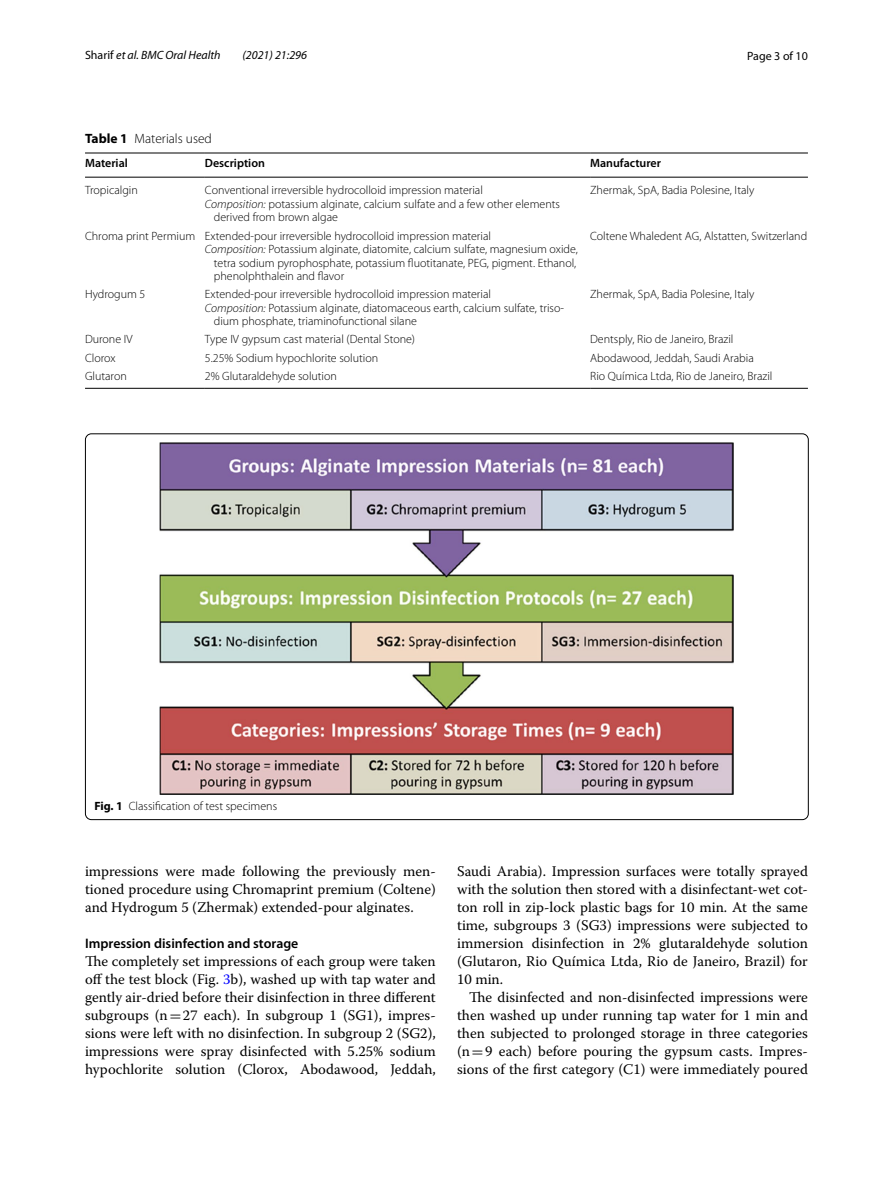
<style>
.page{position:relative;width:893px;height:1187px;background:#fff}
.page>*{position:absolute;margin:0;border:0;box-sizing:border-box;transform-origin:0 0}
.t1{font:14.7px/18px "Warnock Pro";color:#000;text-align:justify}
.t2{font:600 13.8px "Myriad Pro";color:#000}
.t3{font:300 13.5px "Myriad Pro";color:#000}
.t4{font:300 12px "Myriad Pro";color:#000}
.t5{font:italic 12px "Myriad Pro";color:#000}
.t6{font:600 12px "Myriad Pro";color:#000}
.t7{font:12px "Myriad Pro";color:#000}
.s1{font-style:normal}
.s2{font-weight:700}
.s3{font-style:italic}
.s4{color:#00f}
.s5{font-family:"MTSY"}
</style>
<div class="page">
<hr style="left:85px;top:153px;width:120px;height:1px;background:#000">
<hr style="left:85px;top:177px;width:120px;height:1px;background:#000">
<hr style="left:205px;top:153px;width:385px;height:1px;background:#000">
<hr style="left:205px;top:177px;width:385px;height:1px;background:#000">
<hr style="left:590px;top:153px;width:218px;height:1px;background:#000">
<hr style="left:590px;top:177px;width:218px;height:1px;background:#000">
<hr style="left:85px;top:388px;width:120px;height:1px;background:#000">
<hr style="left:205px;top:388px;width:385px;height:1px;background:#000">
<hr style="left:590px;top:388px;width:218px;height:1px;background:#000">
<img style="left:160px;top:443px;width:574px;height:351px">
<p class="t5" style="left:85px;top:48px;width:137px"><span class="s1">Sharif</span> et al. BMC Oral Health</p>
<p class="t5" style="left:242px;top:48px;width:66px">(2021) 21:296</p>
<p class="t7" style="left:747px;top:48px;width:62px">Page 3 of 10</p>
<p class="t3" style="left:85px;top:131px;width:128px"><span class="s2">Table 1</span> Materials used</p>
<p class="t6" style="left:85px;top:156px;width:44px">Material</p>
<p class="t6" style="left:205px;top:156px;width:62px">Description</p>
<p class="t6" style="left:590px;top:156px;width:72px">Manufacturer</p>
<p class="t4" style="left:85px;top:184px;width:54px">Tropicalgin</p>
<p class="t4" style="left:205px;top:184px;width:280px">Conventional irreversible hydrocolloid impression material</p>
<p class="t4" style="left:205px;top:197px;width:357px"><span class="s3">Composition:</span> potassium alginate, calcium sulfate and a few other elements</p>
<p class="t4" style="left:214px;top:211px;width:126px">derived from brown algae</p>
<p class="t4" style="left:590px;top:184px;width:166px">Zhermak, SpA, Badia Polesine, Italy</p>
<p class="t4" style="left:85px;top:229px;width:407px">Chroma print Permium Extended-pour irreversible hydrocolloid impression material</p>
<p class="t4" style="left:205px;top:242px;width:374px"><span class="s3">Composition:</span> Potassium alginate, diatomite, calcium sulfate, magnesium oxide,</p>
<p class="t4" style="left:214px;top:256px;width:364px">tetra sodium pyrophosphate, potassium fluotitanate, PEG, pigment. Ethanol,</p>
<p class="t4" style="left:214px;top:269px;width:132px">phenolphthalein and flavor</p>
<p class="t4" style="left:85px;top:287px;width:62px">Hydrogum 5</p>
<p class="t4" style="left:205px;top:287px;width:288px">Extended-pour irreversible hydrocolloid impression material</p>
<p class="t4" style="left:205px;top:301px;width:361px"><span class="s3">Composition:</span> Potassium alginate, diatomaceous earth, calcium sulfate, triso-</p>
<p class="t4" style="left:214px;top:314px;width:205px">dium phosphate, triaminofunctional silane</p>
<p class="t4" style="left:590px;top:229px;width:219px">Coltene Whaledent AG, Alstatten, Switzerland</p>
<p class="t4" style="left:590px;top:287px;width:166px">Zhermak, SpA, Badia Polesine, Italy</p>
<p class="t4" style="left:85px;top:333px;width:49px">Durone IV</p>
<p class="t4" style="left:205px;top:333px;width:212px">Type IV gypsum cast material (Dental Stone)</p>
<p class="t4" style="left:590px;top:333px;width:145px">Dentsply, Rio de Janeiro, Brazil</p>
<p class="t4" style="left:85px;top:351px;width:32px">Clorox</p>
<p class="t4" style="left:205px;top:351px;width:175px">5.25% Sodium hypochlorite solution</p>
<p class="t4" style="left:590px;top:351px;width:165px">Abodawood, Jeddah, Saudi Arabia</p>
<p class="t4" style="left:85px;top:369px;width:43px">Glutaron</p>
<p class="t4" style="left:205px;top:369px;width:134px">2% Glutaraldehyde solution</p>
<p class="t4" style="left:590px;top:369px;width:184px">Rio Química Ltda, Rio de Janeiro, Brazil</p>
<p class="t4" style="left:94px;top:799px;width:184px"><span class="s2">Fig. 1</span> Classification of test specimens</p>
<p class="t1" style="left:85px;top:861px;width:352px">impressions were made following the previously men&shy;tioned procedure using Chromaprint premium (Coltene) and Hydrogum 5 (Zhermak) extended-pour alginates.</p>
<p class="t2" style="left:85px;top:934px;width:215px">Impression disinfection and storage</p>
<p class="t1" style="left:85px;top:951px;width:352px">The completely set impressions of each group were taken off the test block (Fig. <span class="s4">3</span>b), washed up with tap water and gently air-dried before their disinfection in three different subgroups (n<span class="s5">=</span>27 each). In subgroup 1 (SG1), impres&shy;sions were left with no disinfection. In subgroup 2 (SG2), impressions were spray disinfected with 5.25% sodium hypochlorite solution (Clorox, Abodawood, Jeddah,</p>
<p class="t1" style="left:457px;top:861px;width:352px">Saudi Arabia). Impression surfaces were totally sprayed with the solution then stored with a disinfectant-wet cot&shy;ton roll in zip-lock plastic bags for 10 min. At the same time, subgroups 3 (SG3) impressions were subjected to immersion disinfection in 2% glutaraldehyde solution (Glutaron, Rio Química Ltda, Rio de Janeiro, Brazil) for 10 min.</p>
<p class="t1" style="left:457px;top:987px;width:352px;text-indent:12px">The disinfected and non-disinfected impressions were then washed up under running tap water for 1 min and then subjected to prolonged storage in three categories (n<span class="s5">=</span>9 each) before pouring the gypsum casts. Impres&shy;sions of the first category (C1) were immediately poured</p>
</div>
